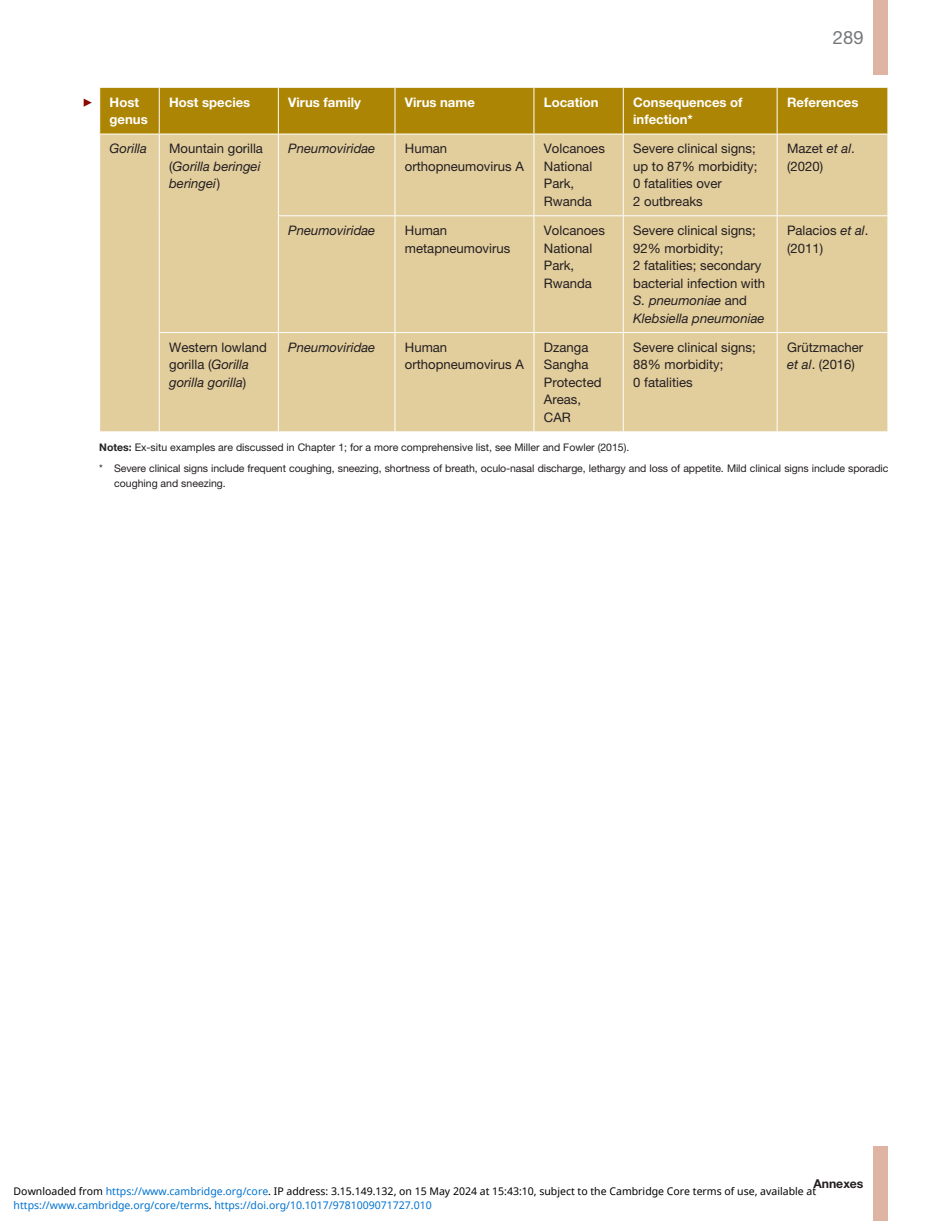
<style>
.page{position:relative;width:938px;height:1221px;background:#fff}
.page>*{position:absolute;margin:0;border:0;box-sizing:border-box;transform-origin:0 0}
.t1{font:18.38px "Helvetica Neue LT Pro";color:#76787b}
.t2{font:13.12px/17.5px "Helvetica Neue LT Pro";color:#231f20}
.t3{font:italic 13.12px/17.5px "Helvetica Neue LT Pro";color:#231f20}
.t4{font:700 13.12px/17.5px "Helvetica Neue LT Pro";color:#fff}
.t5{font:700 12.25px "Helvetica Neue LT Pro";color:#231f20}
.t6{font:10.5px/20.7px "Helvetica Neue LT Pro";letter-spacing:-.01em;color:#231f20}
.t7{font:10.5px "Noto Sans";color:#000}
.t8{font:10.5px "Noto Sans";color:#0172cf}
.s1{font-style:normal}
.s2{font-style:italic}
.s3{font-weight:700}
.s4{color:#0172cf}
.s5{color:#000}
</style>
<div class="page">
<div style="left:873px;top:0;width:15px;height:74px;background:#dfb4a2"></div>
<div style="left:873px;top:1146px;width:15px;height:74px;background:#dfb4a2"></div>
<div style="left:100px;top:88px;width:787px;height:46px;background:#ad8504"></div>
<div style="left:100px;top:135px;width:787px;height:296px;background:#e2cd9d"></div>
<hr style="left:159px;top:88px;width:1px;height:46px;background:#fff">
<hr style="left:278px;top:88px;width:1px;height:46px;background:#fff">
<hr style="left:394px;top:88px;width:1px;height:46px;background:#fff">
<hr style="left:533px;top:88px;width:1px;height:46px;background:#fff">
<hr style="left:623px;top:88px;width:1px;height:46px;background:#fff">
<hr style="left:776px;top:88px;width:1px;height:46px;background:#fff">
<hr style="left:159px;top:134px;width:1px;height:82px;background:#fff">
<hr style="left:278px;top:134px;width:1px;height:81px;background:#fff">
<hr style="left:394px;top:134px;width:1px;height:81px;background:#fff">
<hr style="left:533px;top:134px;width:1px;height:81px;background:#fff">
<hr style="left:623px;top:134px;width:1px;height:81px;background:#fff">
<hr style="left:776px;top:134px;width:1px;height:81px;background:#fff">
<hr style="left:159px;top:216px;width:1px;height:116px;background:#fff">
<hr style="left:278px;top:215px;width:117px;height:1px;background:#fff">
<hr style="left:278px;top:216px;width:1px;height:116px;background:#fff">
<hr style="left:395px;top:215px;width:139px;height:1px;background:#fff">
<hr style="left:394px;top:216px;width:1px;height:116px;background:#fff">
<hr style="left:534px;top:215px;width:89px;height:1px;background:#fff">
<hr style="left:533px;top:216px;width:1px;height:116px;background:#fff">
<hr style="left:623px;top:215px;width:154px;height:1px;background:#fff">
<hr style="left:623px;top:216px;width:1px;height:116px;background:#fff">
<hr style="left:777px;top:215px;width:111px;height:1px;background:#fff">
<hr style="left:776px;top:216px;width:1px;height:116px;background:#fff">
<hr style="left:159px;top:332px;width:119px;height:1px;background:#fff">
<hr style="left:159px;top:333px;width:1px;height:98px;background:#fff">
<hr style="left:278px;top:332px;width:117px;height:1px;background:#fff">
<hr style="left:278px;top:333px;width:1px;height:98px;background:#fff">
<hr style="left:395px;top:332px;width:139px;height:1px;background:#fff">
<hr style="left:394px;top:333px;width:1px;height:98px;background:#fff">
<hr style="left:534px;top:332px;width:89px;height:1px;background:#fff">
<hr style="left:533px;top:333px;width:1px;height:98px;background:#fff">
<hr style="left:623px;top:332px;width:154px;height:1px;background:#fff">
<hr style="left:623px;top:333px;width:1px;height:98px;background:#fff">
<hr style="left:777px;top:332px;width:111px;height:1px;background:#fff">
<hr style="left:776px;top:333px;width:1px;height:98px;background:#fff">
<svg style="left:83px;top:98px;width:9px;height:9px"></svg>
<h1 class="t1" style="left:833px;top:26px;width:32px">289</h1>
<p class="t4" style="left:110px;top:93px;width:40px">Host genus</p>
<p class="t4" style="left:169px;top:93px;width:83px">Host species</p>
<p class="t4" style="left:288px;top:93px;width:74px">Virus family</p>
<p class="t4" style="left:405px;top:93px;width:71px">Virus name</p>
<p class="t4" style="left:544px;top:93px;width:56px">Location</p>
<p class="t4" style="left:633px;top:93px;width:111px">Consequences of infection*</p>
<p class="t4" style="left:787px;top:93px;width:73px">References</p>
<p class="t3" style="left:110px;top:140px;width:39px">Gorilla</p>
<p class="t3" style="left:169px;top:140px;width:95px"><span class="s1">Mountain gorilla (</span>Gorilla beringei beringei<span class="s1">)</span></p>
<p class="t3" style="left:288px;top:140px;width:89px">Pneumoviridae</p>
<p class="t2" style="left:405px;top:140px;width:120px">Human orthopneumovirus A</p>
<p class="t2" style="left:544px;top:140px;width:63px">Volcanoes<br>National<br>Park,<br>Rwanda</p>
<p class="t2" style="left:633px;top:140px;width:126px">Severe clinical signs; up to 87% morbidity;<br>0 fatalities over<br>2 outbreaks</p>
<p class="t2" style="left:787px;top:140px;width:69px">Mazet <span class="s2">et al</span>. (2020)</p>
<p class="t3" style="left:288px;top:221px;width:89px">Pneumoviridae</p>
<p class="t2" style="left:405px;top:221px;width:107px">Human metapneumovirus</p>
<p class="t2" style="left:544px;top:221px;width:63px">Volcanoes<br>National<br>Park,<br>Rwanda</p>
<p class="t2" style="left:633px;top:221px;width:133px">Severe clinical signs;<br>92% morbidity;<br>2 fatalities; secondary bacterial infection with<br><span class="s2">S. pneumoniae</span> and<br><span class="s2">Klebsiella pneumoniae</span></p>
<p class="t2" style="left:787px;top:221px;width:83px">Palacios <span class="s2">et al</span>. (2011)</p>
<p class="t2" style="left:169px;top:338px;width:99px">Western lowland gorilla (<span class="s2">Gorilla gorilla gorilla</span>)</p>
<p class="t3" style="left:288px;top:338px;width:89px">Pneumoviridae</p>
<p class="t2" style="left:405px;top:338px;width:120px">Human orthopneumovirus A</p>
<p class="t2" style="left:544px;top:338px;width:59px">Dzanga<br>Sangha<br>Protected<br>Areas,<br>CAR</p>
<p class="t2" style="left:633px;top:338px;width:124px">Severe clinical signs;<br>88% morbidity;<br>0 fatalities</p>
<p class="t2" style="left:787px;top:338px;width:78px">Grützmacher <span class="s2">et al</span>. (2016)</p>
<p class="t6" style="left:99px;top:437px;width:790px"><span class="s3">Notes:</span> Ex-situ examples are discussed in Chapter 1; for a more comprehensive list, see Miller and Fowler (2015).<br>* Severe clinical signs include frequent coughing, sneezing, shortness of breath, oculo-nasal discharge, lethargy and loss of appetite. Mild clinical signs include sporadic</p>
<p class="t6" style="left:114px;top:473px;width:113px">coughing and sneezing.</p>
<p class="t5" style="left:813px;top:1176px;width:52px">Annexes</p>
<p class="t7" style="left:14px;top:1183px;width:804px">Downloaded from <span class="s4">https://www.cambridge.org/core</span>. IP address: 3.15.149.132, on 15 May 2024 at 15:43:10, subject to the Cambridge Core terms of use, available at</p>
<p class="t8" style="left:14px;top:1197px;width:419px">https://www.cambridge.org/core/terms<span class="s5">.</span> https://doi.org/10.1017/9781009071727.010</p>
</div>
